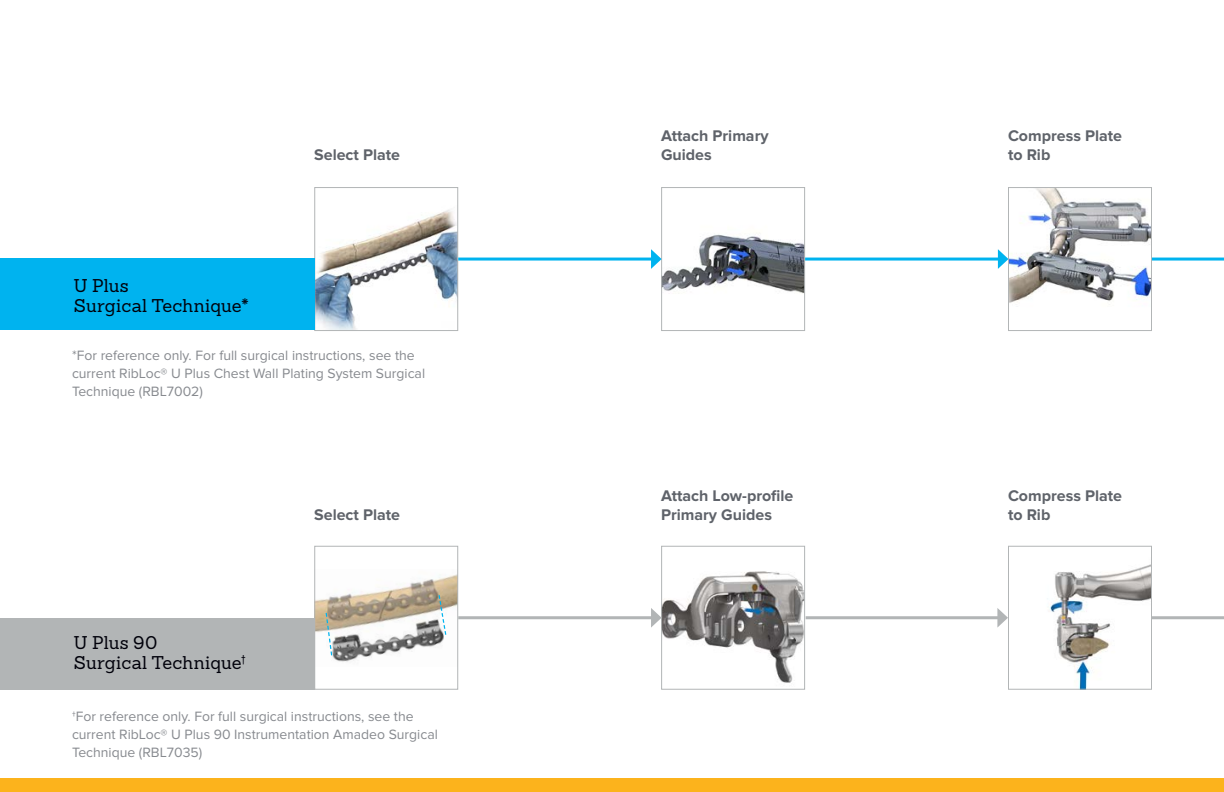
<style>
.page{position:relative;width:1224px;height:792px;background:#fff}
.page>*{position:absolute;margin:0;border:0;box-sizing:border-box;transform-origin:0 0}
.t1{font:18px/20px "Sanchez Slab";letter-spacing:.01em;color:#00000a}
.t2{font:700 16px/19px "Proxima Nova";color:#5f636a}
.t3{font:14px/18px "Proxima Nova";color:#878a8f}
</style>
<div class="page">
<img style="left:316px;top:574px;width:140px;height:88px">
<svg style="left:326px;top:613px;width:6px;height:42px"></svg>
<svg style="left:438px;top:595px;width:8px;height:40px"></svg>
<div style="left:314px;top:546px;width:144px;height:144px;border:1px solid #b2b5b6"></div>
<img style="left:316px;top:210px;width:140px;height:119px">
<div style="left:314px;top:187px;width:144px;height:144px;border:1px solid #b2b5b6"></div>
<img style="left:663px;top:571px;width:140px;height:112px">
<div style="left:661px;top:546px;width:144px;height:144px;border:1px solid #b2b5b6"></div>
<img style="left:663px;top:234px;width:140px;height:59px">
<div style="left:661px;top:187px;width:144px;height:144px;border:1px solid #b2b5b6"></div>
<img style="left:1010px;top:189px;width:140px;height:114px">
<div style="left:1008px;top:187px;width:144px;height:144px;border:1px solid #b2b5b6"></div>
<img style="left:1050px;top:564px;width:100px;height:124px">
<div style="left:1008px;top:546px;width:144px;height:144px;border:1px solid #b2b5b6"></div>
<div style="left:0;top:258px;width:314px;height:72px;background:#00b3ef"></div>
<hr style="left:458px;top:616px;width:195px;height:3px;background:#b2b5b6">
<svg style="left:651px;top:608px;width:11px;height:20px"></svg>
<hr style="left:458px;top:258px;width:195px;height:3px;background:#00b3ef">
<svg style="left:651px;top:249px;width:11px;height:20px"></svg>
<hr style="left:805px;top:258px;width:195px;height:3px;background:#00b3ef">
<svg style="left:998px;top:249px;width:10px;height:20px"></svg>
<hr style="left:806px;top:616px;width:194px;height:3px;background:#b2b5b6">
<svg style="left:997px;top:608px;width:11px;height:20px"></svg>
<hr style="left:1152px;top:616px;width:72px;height:3px;background:#b2b5b6">
<hr style="left:1152px;top:258px;width:72px;height:3px;background:#00b3ef">
<div style="left:0;top:618px;width:314px;height:72px;background:#b2b5b6"></div>
<div style="left:0;top:779px;width:1224px;height:13px;background:#fcb31c"></div>
<p class="t1" style="left:74px;top:275px;width:177px">U Plus<br>Surgical Technique*</p>
<p class="t2" style="left:314px;top:146px;width:87px">Select Plate</p>
<p class="t3" style="left:72px;top:346px;width:355px">*For reference only. For full surgical instructions, see the current RibLoc® U Plus Chest Wall Plating System Surgical<br>Technique (RBL7002)</p>
<p class="t1" style="left:74px;top:632px;width:173px">U Plus 90<br>Surgical Technique<sup>†</sup></p>
<p class="t2" style="left:314px;top:506px;width:87px">Select Plate</p>
<p class="t3" style="left:72px;top:707px;width:367px">†For reference only. For full surgical instructions, see the current RibLoc® U Plus 90 Instrumentation Amadeo Surgical<br>Technique (RBL7035)</p>
<p class="t2" style="left:661px;top:127px;width:109px">Attach Primary<br>Guides</p>
<p class="t2" style="left:1008px;top:127px;width:116px">Compress Plate to Rib</p>
<p class="t2" style="left:661px;top:487px;width:134px">Attach Low-profile<br>Primary Guides</p>
<p class="t2" style="left:1008px;top:487px;width:116px">Compress Plate to Rib</p>
</div>
